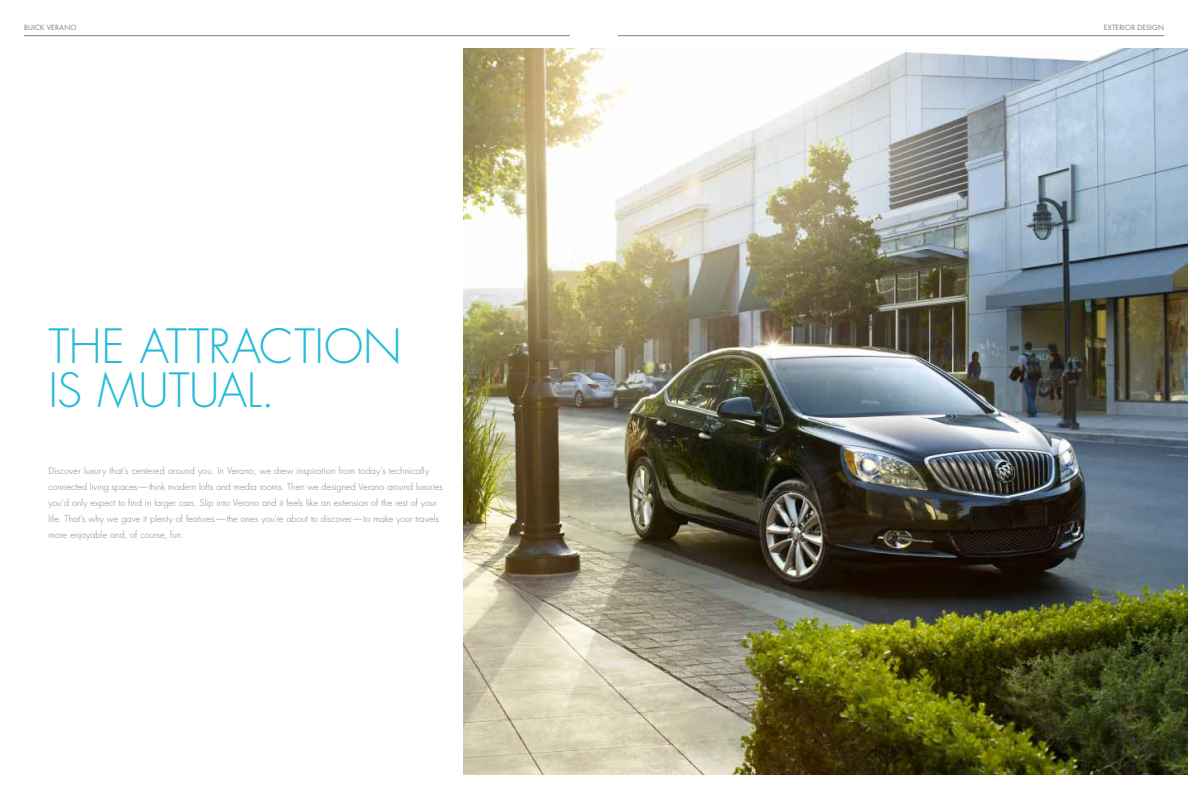
<style>
.page{position:relative;width:1188px;height:810px;background:#fff}
.page>*{position:absolute;margin:0;border:0;box-sizing:border-box;transform-origin:0 0}
.t1{font:300 46px/44px "Futura";letter-spacing:-.005em;color:#26bcd7}
.t2{font:300 9px/16px "Futura";letter-spacing:.01em;color:#7e8083}
.t3{font:7px "Futura";letter-spacing:.03em;color:#7e8083}
</style>
<div class="page">
<hr style="left:24px;top:35px;width:546px;height:1px;background:#7e8083">
<hr style="left:618px;top:35px;width:546px;height:1px;background:#7e8083">
<img style="left:463px;top:48px;width:725px;height:726px">
<p class="t3" style="left:24px;top:23px;width:54px">BUICK VERANO</p>
<p class="t3" style="left:1104px;top:23px;width:60px">EXTERIOR DESIGN</p>
<h1 class="t1" style="left:48px;top:324px;width:355px">The attraction is mutual.</h1>
<p class="t2" style="left:48px;top:463px;width:396px">Discover luxury that’s centered around you. I n Verano, we drew inspiration from today’s technically connected living spaces—think modern lofts and media rooms. Then we designed Verano around luxuries you’d only expect to find in larger cars. Slip into Verano and it feels like an extension of the rest of your life. That’s why we gave it plenty of features—the ones you’re about to discover—to make your travels more enjoyable and, of course, fun.</p>
</div>
